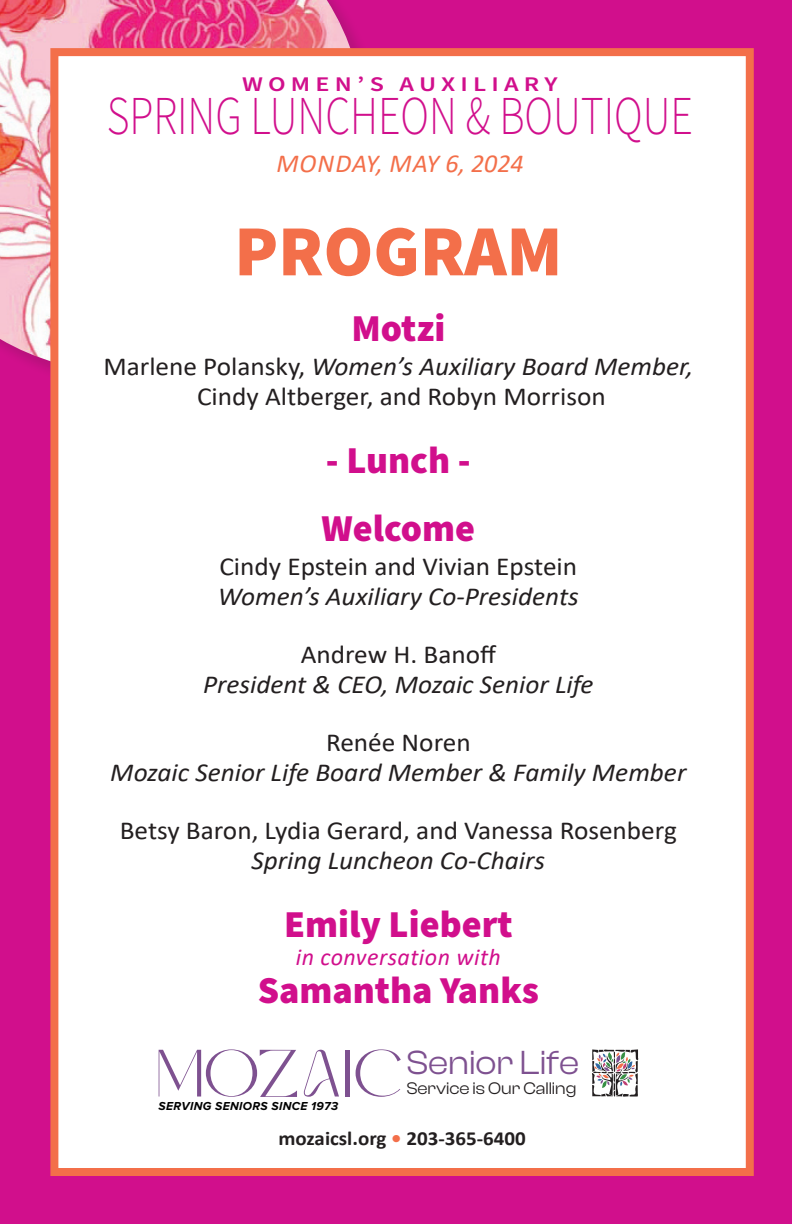
<style>
.page{position:relative;width:792px;height:1224px;background:#d10f8c}
.page>*{position:absolute;margin:0;border:0;box-sizing:border-box;transform-origin:0 0}
.t1{font:900 72px "Source Sans Pro";color:#f36f4a}
.t2{font:300 54.8px "Source Sans Pro";color:#d10f8c;scale:.8 1}
.t3{font:900 38px "Source Sans Pro";color:#d10f8c}
.t4{font:34.6px "Clash Display";color:#7e5190}
.t5{font:italic 26px "Calibri";color:#231f20;scale:1.05 1}
.t6{font:26px "Calibri";color:#231f20;scale:1.05 1}
.t7{font:italic 26px "Calibri";letter-spacing:.01em;color:#f36f4a}
.t8{font:italic 24px "Calibri";letter-spacing:.02em;color:#d10f8c}
.t9{font:600 20.8px "Source Sans Pro";letter-spacing:.2em;color:#d10f8c;scale:1.25 1}
.t10{font:700 20px "Calibri";color:#231f20;scale:1.05 1}
.t11{font:17.4px "Clash Display";color:#231f20}
.t12{font:italic 700 12px "Proxima Nova";letter-spacing:.03em;color:#000}
.s1{font-style:normal}
.s2{color:#f36f4a}
</style>
<div class="page">
<img style="left:0;top:0;width:359px;height:370px">
<div style="left:50px;top:48px;width:704px;height:1128px;background:#fff;border:8px solid #f36f4a"></div>
<svg style="left:592px;top:1049px;width:46px;height:48px"></svg>
<svg style="left:304px;top:1050px;width:35px;height:47px"></svg>
<hr style="left:345px;top:1050px;width:4px;height:47px;background:#7e5190">
<svg style="left:356px;top:1049px;width:45px;height:48px"></svg>
<svg style="left:159px;top:1049px;width:138px;height:48px"></svg>
<p class="t9" style="left:242px;top:70px;width:254px">WOMEN’S AUXILIARY</p>
<p class="t2" style="left:107px;top:79px;width:734px">SPRING LUNCHEON &amp; BOUTIQUE</p>
<p class="t7" style="left:276px;top:145px;width:249px">MONDAY, MAY 6, 2024</p>
<p class="t1" style="left:234px;top:202px;width:330px">PROGRAM</p>
<p class="t3" style="left:352px;top:302px;width:95px">Motzi</p>
<p class="t5" style="left:103px;top:349px;width:563px"><span class="s1">Marlene Polansky,</span> Women’s Auxiliary Board Member,</p>
<p class="t6" style="left:197px;top:379px;width:391px">Cindy Altberger, and Robyn Morrison</p>
<p class="t3" style="left:326px;top:434px;width:146px">- Lunch -</p>
<p class="t3" style="left:322px;top:502px;width:155px">Welcome</p>
<p class="t6" style="left:219px;top:549px;width:342px">Cindy Epstein and Vivian Epstein</p>
<p class="t5" style="left:218px;top:579px;width:345px">Women’s Auxiliary Co-Presidents</p>
<p class="t6" style="left:301px;top:637px;width:188px">Andrew H. Banoff</p>
<p class="t5" style="left:203px;top:667px;width:374px">President &amp; CEO, Mozaic Senior Life</p>
<p class="t6" style="left:326px;top:725px;width:139px">Renée Noren</p>
<p class="t5" style="left:110px;top:755px;width:550px">Mozaic Senior Life Board Member &amp; Family Member</p>
<p class="t6" style="left:120px;top:813px;width:532px">Betsy Baron, Lydia Gerard, and Vanessa Rosenberg</p>
<p class="t5" style="left:252px;top:843px;width:281px">Spring Luncheon Co-Chairs</p>
<p class="t3" style="left:284px;top:898px;width:230px">Emily Liebert</p>
<p class="t8" style="left:296px;top:941px;width:207px">in conversation with</p>
<p class="t3" style="left:258px;top:964px;width:283px">Samantha Yanks</p>
<p class="t12" style="left:159px;top:1099px;width:181px">SERVING SENIORS SINCE 1973</p>
<h3 class="t4" style="left:407px;top:1043px;width:174px">Senior Life</h3>
<p class="t11" style="left:407px;top:1079px;width:171px">Service is Our Calling</p>
<p class="t10" style="left:278px;top:1125px;width:237px">mozaicsl.org <span class="s2">•</span> 203-365-6400</p>
</div>
